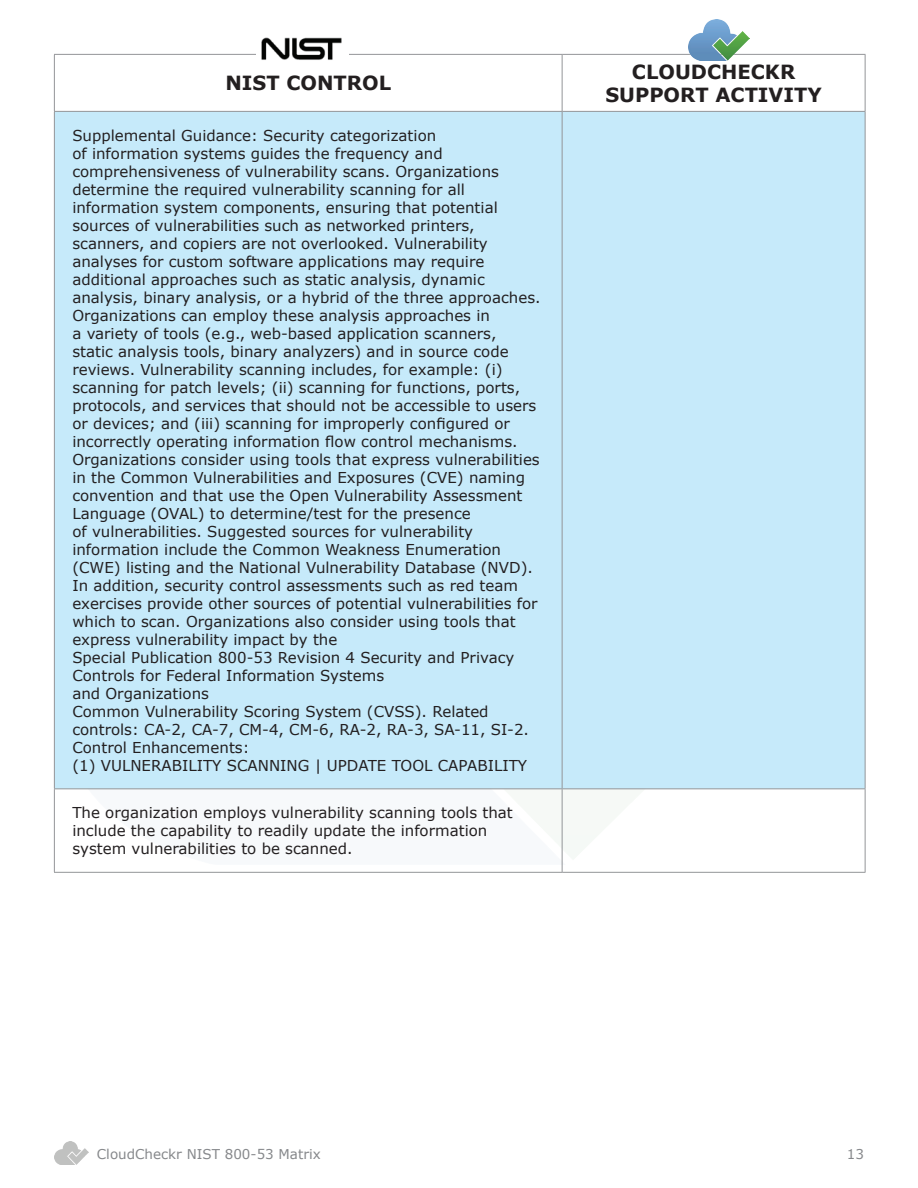
<style>
.page{position:relative;width:918px;height:1188px;background:#fff}
.page>*{position:absolute;margin:0;border:0;box-sizing:border-box;transform-origin:0 0}
.t1{font:700 19.5px/23.4px "Verdana";color:#231f20;text-align:center}
.t2{font:15px/18px "Verdana";color:#231f20}
.t3{font:13.5px "Verdana";color:#86888b}
</style>
<div class="page">
<img style="left:54px;top:1142px;width:35px;height:23px">
<div style="left:55px;top:112px;width:810px;height:676px;background:#c6eafa"></div>
<hr style="left:54px;top:112px;width:1px;height:676px;background:#939598">
<hr style="left:562px;top:112px;width:1px;height:676px;background:#939598">
<hr style="left:865px;top:112px;width:1px;height:676px;background:#939598">
<hr style="left:54px;top:788px;width:508px;height:1px;background:#939598">
<hr style="left:54px;top:789px;width:1px;height:83px;background:#939598">
<hr style="left:562px;top:788px;width:304px;height:1px;background:#939598">
<hr style="left:562px;top:789px;width:1px;height:83px;background:#939598">
<hr style="left:865px;top:789px;width:1px;height:83px;background:#939598">
<hr style="left:54px;top:872px;width:508px;height:1px;background:#939598">
<hr style="left:562px;top:872px;width:304px;height:1px;background:#939598">
<hr style="left:54px;top:54px;width:508px;height:1px;background:#939598">
<hr style="left:54px;top:55px;width:1px;height:56px;background:#939598">
<hr style="left:562px;top:54px;width:304px;height:1px;background:#939598">
<hr style="left:562px;top:55px;width:1px;height:56px;background:#939598">
<hr style="left:865px;top:55px;width:1px;height:56px;background:#939598">
<hr style="left:54px;top:111px;width:508px;height:1px;background:#939598">
<hr style="left:562px;top:111px;width:304px;height:1px;background:#939598">
<img style="left:256px;top:37px;width:92px;height:23px">
<img style="left:688px;top:20px;width:61px;height:40px">
<h1 class="t1" style="left:225px;top:71px;width:167px">NIST CONTROL</h1>
<h1 class="t1" style="left:605px;top:59px;width:218px">CLOUDCHECKR<br>SUPPORT ACTIVITY</h1>
<p class="t2" style="left:72px;top:126px;width:470px">Supplemental Guidance: Security categorization<br>of information systems guides the frequency and comprehensiveness of vulnerability scans. Organizations determine the required vulnerability scanning for all information system components, ensuring that potential sources of vulnerabilities such as networked printers, scanners, and copiers are not overlooked. Vulnerability analyses for custom software applications may require additional approaches such as static analysis, dynamic analysis, binary analysis, or a hybrid of the three approaches.<br>Organizations can employ these analysis approaches in<br>a variety of tools (e.g., web-based application scanners, static analysis tools, binary analyzers) and in source code reviews. Vulnerability scanning includes, for example: (i) scanning for patch levels; (ii) scanning for functions, ports, protocols, and services that should not be accessible to users or devices; and (iii) scanning for improperly configured or incorrectly operating information flow control mechanisms.<br>Organizations consider using tools that express vulnerabilities in the Common Vulnerabilities and Exposures (CVE) naming convention and that use the Open Vulnerability Assessment Language (OVAL) to determine/test for the presence<br>of vulnerabilities. Suggested sources for vulnerability information include the Common Weakness Enumeration (CWE) listing and the National Vulnerability Database (NVD).<br>In addition, security control assessments such as red team exercises provide other sources of potential vulnerabilities for which to scan. Organizations also consider using tools that express vulnerability impact by the<br>Special Publication 800-53 Revision 4 Security and Privacy Controls for Federal Information Systems<br>and Organizations<br>Common Vulnerability Scoring System (CVSS). Related controls: CA-2, CA-7, CM-4, CM-6, RA-2, RA-3, SA-11, SI-2.<br>Control Enhancements:<br>(1) VULNERABILITY SCANNING | UPDATE TOOL CAPABILITY</p>
<p class="t2" style="left:72px;top:804px;width:442px">The organization employs vulnerability scanning tools that include the capability to readily update the information system vulnerabilities to be scanned.</p>
<p class="t3" style="left:97px;top:1145px;width:225px">CloudCheckr NIST 800-53 Matrix</p>
<p class="t3" style="left:847px;top:1145px;width:19px">13</p>
</div>
